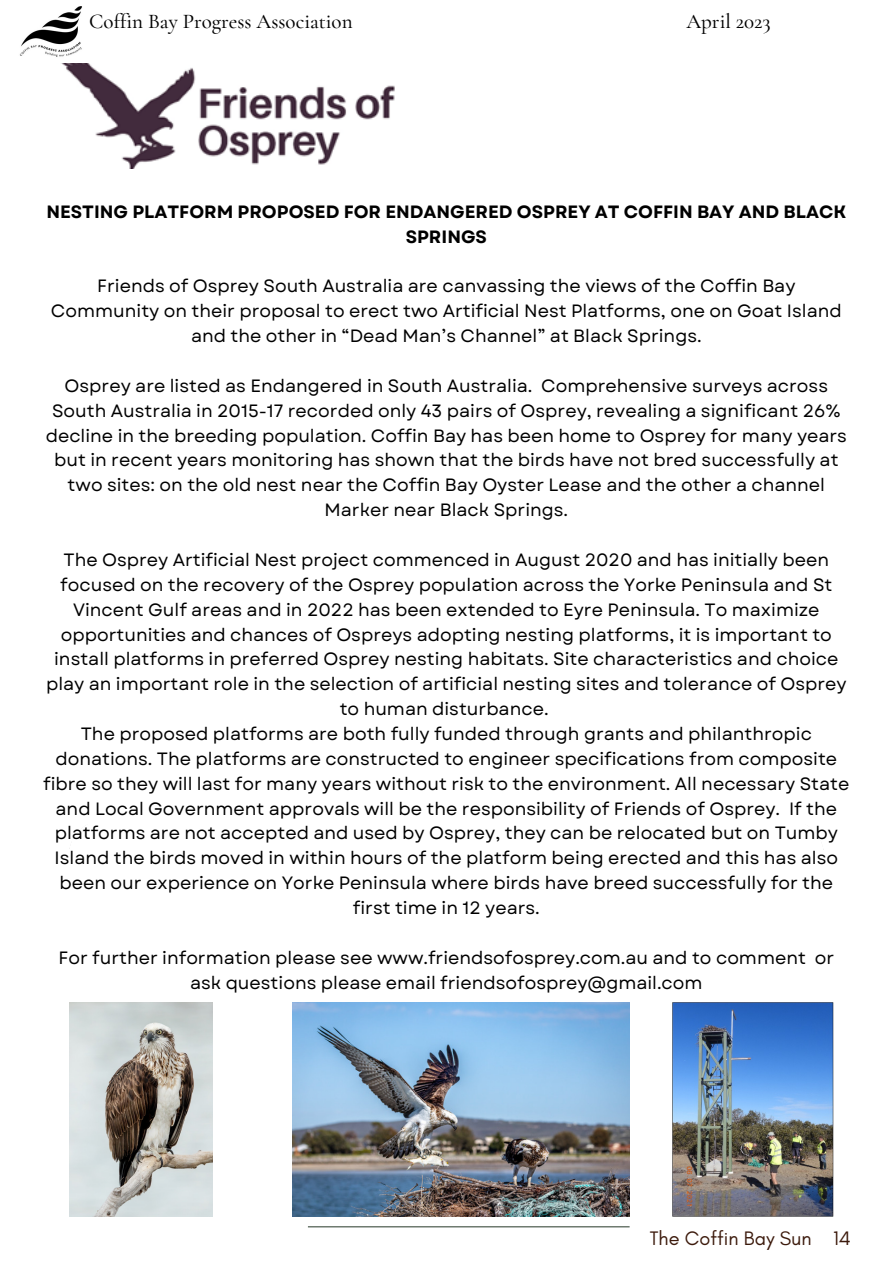
<style>
.page{position:relative;width:893px;height:1264px;background:#fff}
.page>*{position:absolute;margin:0;border:0;box-sizing:border-box;transform-origin:0 0}
.t1{font:500 21px "Cormorant Garamond";color:#000}
.t2{font:19.95px "Glacial Indifference";color:#3c1a0c}
.t3{font:17.85px/24.9px "Garet";color:#000;text-align:center}
.t4{font:700 17.85px/24.9px "Garet";color:#000;text-align:center}
</style>
<div class="page">
<hr style="left:308px;top:1226px;width:321px;height:1px;background:#3e4e40">
<img style="left:19px;top:7px;width:63px;height:50px">
<img style="left:61px;top:63px;width:334px;height:106px">
<img style="left:69px;top:1002px;width:143px;height:214px">
<img style="left:672px;top:1002px;width:161px;height:214px">
<img style="left:293px;top:1002px;width:336px;height:214px">
<p class="t1" style="left:89px;top:9px;width:265px">Coffin Bay Progress Association</p>
<p class="t1" style="left:686px;top:9px;width:86px">April 2023</p>
<p class="t4" style="left:46px;top:199px;width:801px">NESTING PLATFORM PROPOSED FOR ENDANGERED OSPREY AT COFFIN BAY AND BLACK<br>SPRINGS</p>
<p class="t3" style="left:51px;top:274px;width:792px">Friends of Osprey South Australia are canvassing the views of the Coffin Bay<br>Community on their proposal to erect two Artificial Nest Platforms, one on Goat Island and the other in “Dead Man’s Channel” at Black Springs.</p>
<p class="t3" style="left:46px;top:373px;width:802px">Osprey are listed as Endangered in South Australia. Comprehensive surveys across South Australia in 2015-17 recorded only 43 pairs of Osprey, revealing a significant 26% decline in the breeding population. Coffin Bay has been home to Osprey for many years but in recent years monitoring has shown that the birds have not bred successfully at two sites: on the old nest near the Coffin Bay Oyster Lease and the other a channel Marker near Black Springs.</p>
<p class="t3" style="left:43px;top:547px;width:807px">The Osprey Artificial Nest project commenced in August 2020 and has initially been focused on the recovery of the Osprey population across the Yorke Peninsula and St Vincent Gulf areas and in 2022 has been extended to Eyre Peninsula. To maximize opportunities and chances of Ospreys adopting nesting platforms, it is important to install platforms in preferred Osprey nesting habitats. Site characteristics and choice play an important role in the selection of artificial nesting sites and tolerance of Osprey to human disturbance.<br>The proposed platforms are both fully funded through grants and philanthropic donations. The platforms are constructed to engineer specifications from composite fibre so they will last for many years without risk to the environment. All necessary State and Local Government approvals will be the responsibility of Friends of Osprey. If the platforms are not accepted and used by Osprey, they can be relocated but on Tumby Island the birds moved in within hours of the platform being erected and this has also been our experience on Yorke Peninsula where birds have breed successfully for the first time in 12 years.</p>
<p class="t3" style="left:58px;top:945px;width:777px">For further information please see www.friendsofosprey.com.au and to comment or ask questions please email friendsofosprey@gmail.com</p>
<p class="t2" style="left:649px;top:1225px;width:202px">The Coffin Bay Sun 14</p>
</div>
